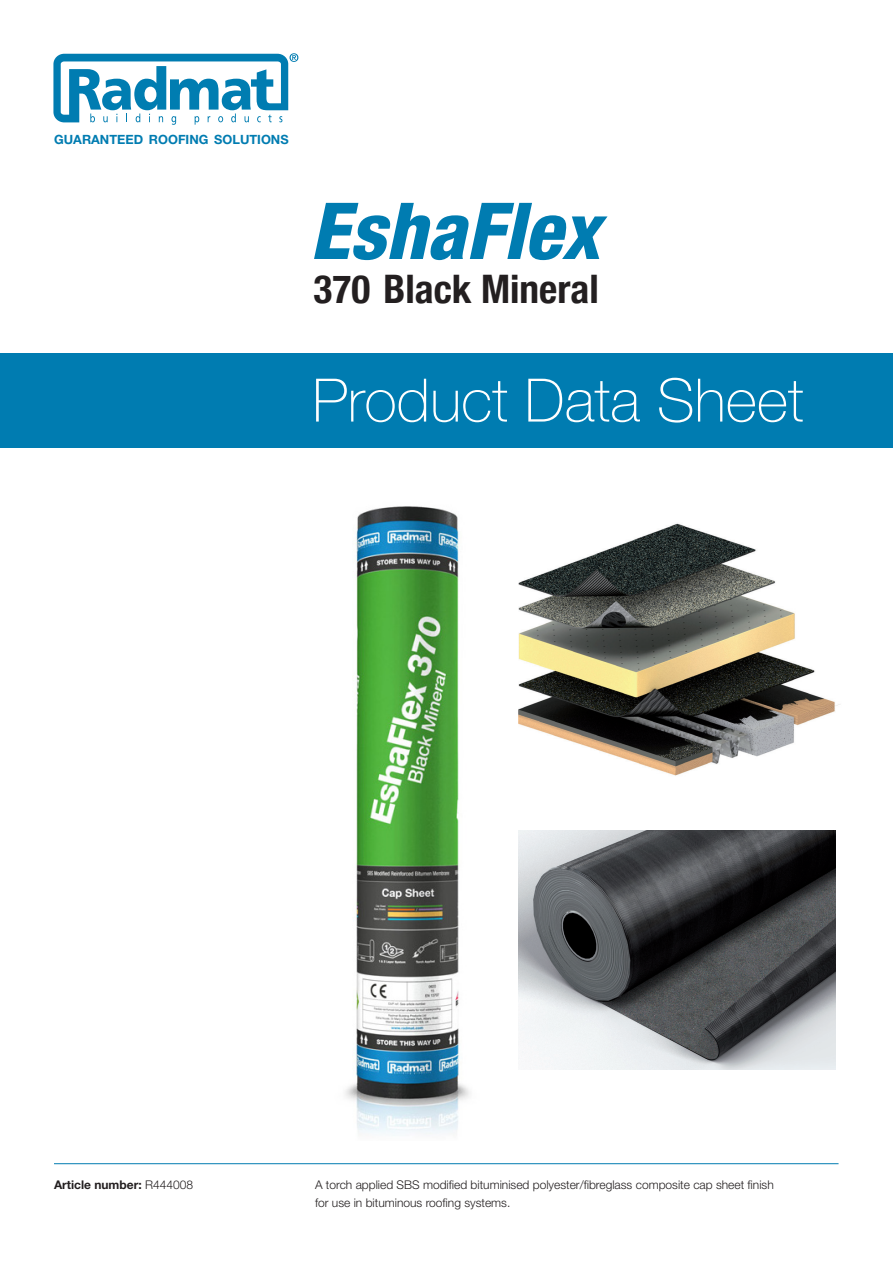
<style>
.page{position:relative;width:893px;height:1263px;background:#fff}
.page>*{position:absolute;margin:0;border:0;box-sizing:border-box;transform-origin:0 0}
.t1{font:100 60px "Helvetica Neue";color:#fff}
.t2{font:700 condensed 39.3px "Helvetica Neue";color:#231f20}
.t3{font:700 12.75px "Helvetica Neue";color:#007cb1}
.t4{font:300 12px/18px "Helvetica Neue";color:#231f20}
.t5{font:700 12px "Helvetica Neue";color:#231f20}
.s1{font-weight:300}
</style>
<div class="page">
<svg style="left:53px;top:53px;width:245px;height:72px"></svg>
<div style="left:0;top:353px;width:893px;height:95px;background:#007cb1"></div>
<svg style="left:314px;top:203px;width:293px;height:57px"></svg>
<img style="left:518px;top:831px;width:317px;height:239px">
<img style="left:518px;top:523px;width:322px;height:253px">
<hr style="left:54px;top:1163px;width:784px;height:1px;background:#007cb1">
<img style="left:345px;top:506px;width:125px;height:630px">
<p class="t3" style="left:54px;top:132px;width:236px">GUARANTEED ROOFING SOLUTIONS</p>
<p class="t2" style="left:314px;top:257px;width:287px">370 Black Mineral</p>
<p class="t1" style="left:312px;top:366px;width:493px">Product Data Sheet</p>
<p class="t5" style="left:54px;top:1177px;width:141px">Article number: <span class="s1">R444008</span></p>
<p class="t4" style="left:315px;top:1175px;width:460px">A torch applied SBS modified bituminised polyester/fibreglass composite cap sheet finish for use in bituminous roofing systems.</p>
</div>
